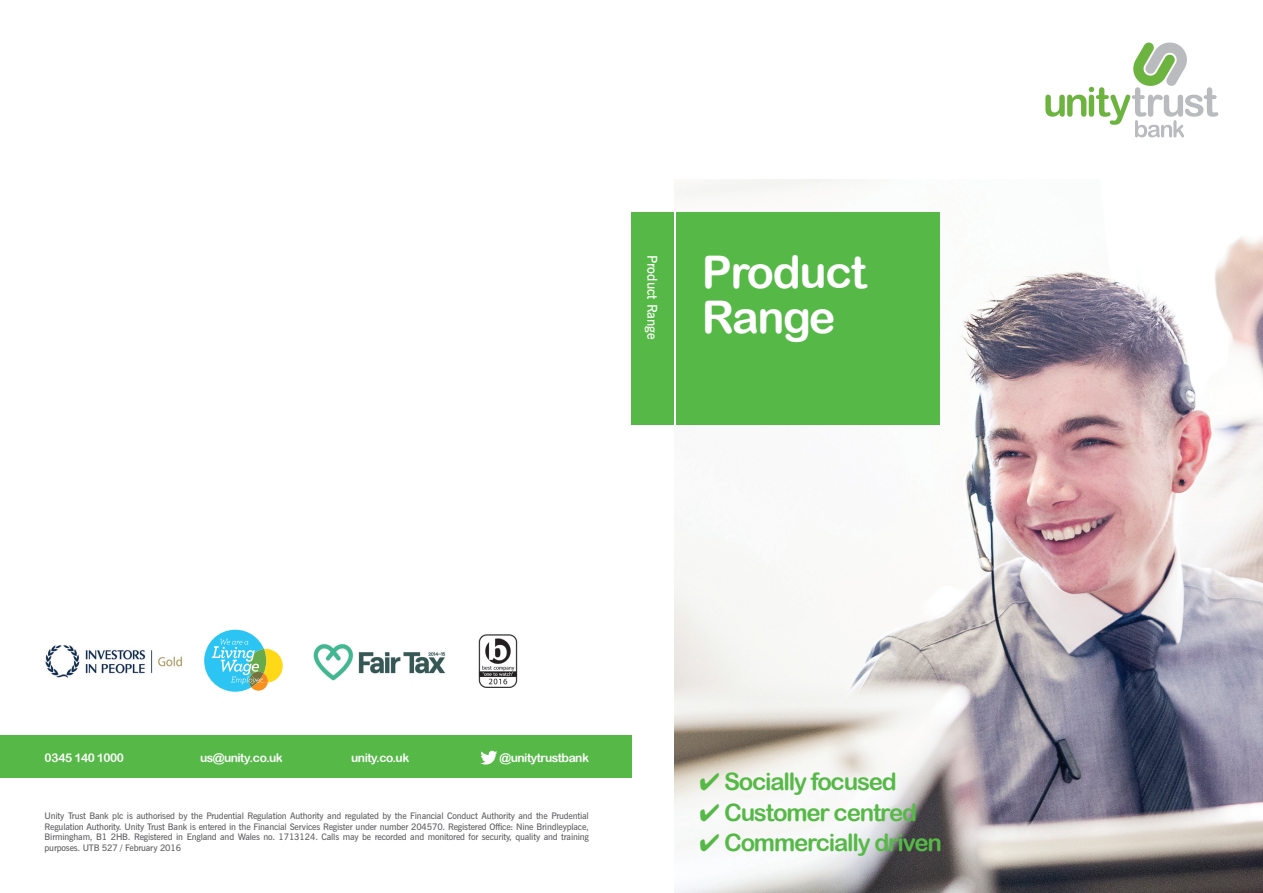
<style>
.page{position:relative;width:1263px;height:893px;background:#fff}
.page>*{position:absolute;margin:0;border:0;box-sizing:border-box;transform-origin:0 0}
.t1{font:45px/45px "Arial Rounded MT Bold";letter-spacing:-.03em;color:#fff}
.t2{font:24px "Arial Rounded MT Bold";letter-spacing:-.05em;color:#56b947}
.t3{font:600 13.5px "News Gothic BT";color:#fff}
.t4{font:12px "Arial Rounded MT Bold";letter-spacing:-.04em;color:#fff}
.t5{font:600 9px/10.5px "News Gothic BT";letter-spacing:-.02em;color:#636366;text-align:justify}
</style>
<div class="page">
<svg style="left:1045px;top:42px;width:173px;height:95px"></svg>
<img style="left:674px;top:180px;width:589px;height:713px">
<div style="left:631px;top:213px;width:43px;height:212px;background:#56b947"></div>
<div style="left:676px;top:213px;width:264px;height:212px;background:#56b947"></div>
<img style="left:45px;top:645px;width:137px;height:32px">
<div style="left:0;top:735px;width:631px;height:42px;background:#56b947"></div>
<svg style="left:480px;top:751px;width:17px;height:13px"></svg>
<svg style="left:204px;top:630px;width:79px;height:62px"></svg>
<img style="left:478px;top:634px;width:40px;height:54px">
<img style="left:313px;top:644px;width:133px;height:37px">
<h3 class="t3" style="left:660px;top:255px;width:86px;rotate:90deg">Product Range</h3>
<h1 class="t1" style="left:702px;top:249px;width:167px">Product<br>Range</h1>
<h3 class="t4" style="left:45px;top:750px;width:81px">0345 140 1000</h3>
<h3 class="t4" style="left:200px;top:750px;width:84px">us@unity.co.uk</h3>
<h3 class="t4" style="left:351px;top:750px;width:60px">unity.co.uk</h3>
<h3 class="t4" style="left:499px;top:750px;width:91px">@unitytrustbank</h3>
<p class="t5" style="left:45px;top:810px;width:546px">Unity Trust Bank plc is authorised by the Prudential Regulation Authority and regulated by the Financial Conduct Authority and the Prudential Regulation Authority. Unity Trust Bank is entered in the Financial Services Register under number 204570. Registered Office: Nine Brindleyplace, Birmingham, B1 2HB. Registered in England and Wales no. 1713124. Calls may be recorded and monitored for security, quality and training purposes. UTB 527 / February 2016</p>
<h2 class="t2" style="left:699px;top:768px;width:199px">✔ Socially focused</h2>
<h2 class="t2" style="left:699px;top:798px;width:219px">✔ Customer centred</h2>
<h2 class="t2" style="left:699px;top:828px;width:244px">✔ Commercially driven</h2>
</div>
